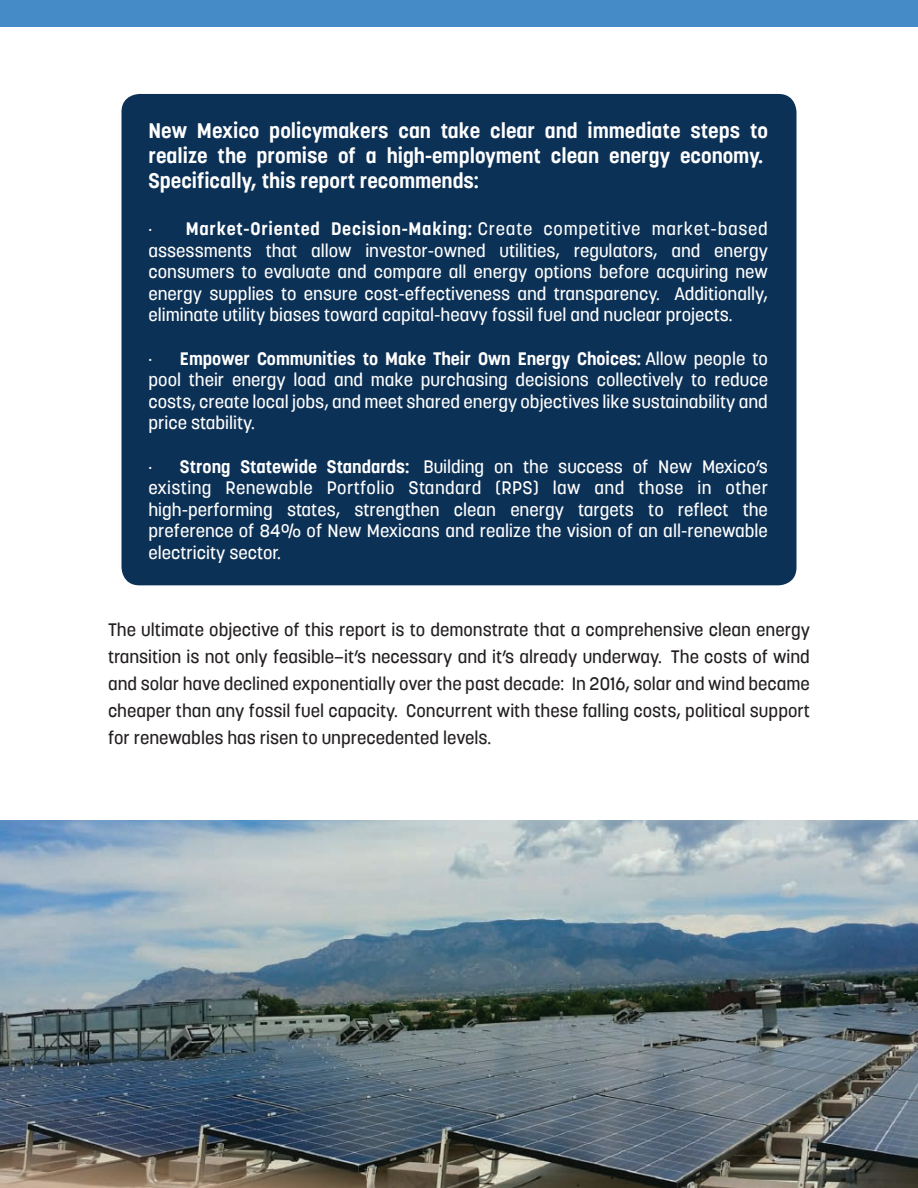
<style>
.page{position:relative;width:918px;height:1188px;background:#fff}
.page>*{position:absolute;margin:0;border:0;box-sizing:border-box;transform-origin:0 0}
.t1{font:700 21px/25.2px "Korolev W01";color:#fff}
.t2{font:500 18px/21.6px "Korolev W01";color:#fff;text-align:justify}
.t3{font:500 18px/27px "Korolev W01";color:#231f20;text-align:justify}
.s1{font-weight:700}
</style>
<div class="page">
<div style="left:0;top:0;width:918px;height:27px;background:#458bc7"></div>
<div style="left:122px;top:94px;width:674px;height:491px;background:#0c3156;border-radius:18px"></div>
<img style="left:0;top:821px;width:918px;height:367px">
<p class="t1" style="left:148px;top:118px;width:621px">New Mexico policymakers can take clear and immediate steps to realize the promise of a high-employment clean energy economy.<br>Specifically, this report recommends:</p>
<p class="t2" style="left:148px;top:218px;width:621px">· <span class="s1">Market-Oriented Decision-Making:</span> Create competitive market-based assessments that allow investor-owned utilities, regulators, and energy consumers to evaluate and compare all energy options before acquiring new energy supplies to ensure cost-effectiveness and transparency. Additionally, eliminate utility biases toward capital-heavy fossil fuel and nuclear projects.</p>
<p class="t2" style="left:148px;top:348px;width:621px">· <span class="s1">Empower Communities to Make Their Own Energy Choices:</span> Allow people to pool their energy load and make purchasing decisions collectively to reduce costs, create local jobs, and meet shared energy objectives like sustainability and price stability.</p>
<p class="t2" style="left:148px;top:456px;width:621px">· <span class="s1">Strong Statewide Standards:</span> Building on the success of New Mexico’s existing Renewable Portfolio Standard (RPS) law and those in other high-performing states, strengthen clean energy targets to reflect the preference of 84% of New Mexicans and realize the vision of an all-renewable electricity sector.</p>
<p class="t3" style="left:108px;top:616px;width:703px">The ultimate objective of this report is to demonstrate that a comprehensive clean energy transition is not only feasible—it’s necessary and it’s already underway. The costs of wind and solar have declined exponentially over the past decade: In 2016, solar and wind became cheaper than any fossil fuel capacity. Concurrent with these falling costs, political support for renewables has risen to unprecedented levels.</p>
</div>
